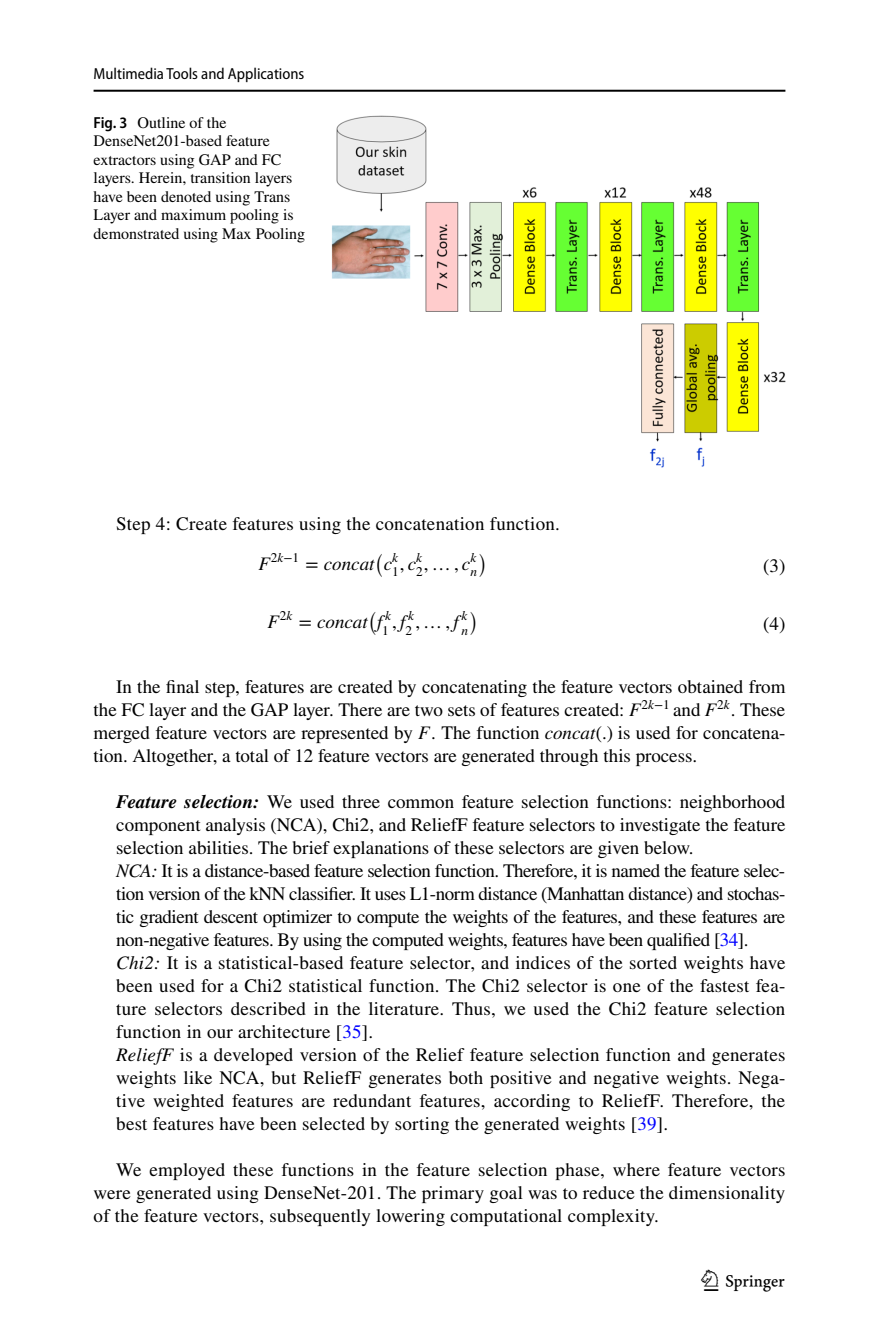
<style>
.page{position:relative;width:879px;height:1333px;background:#fff}
.page>*{position:absolute;margin:0;border:0;box-sizing:border-box;transform-origin:0 0}
.t1{font:30px "Springnew Regular 5";color:#000}
.t2{font:19px/23px "STIX";color:#000;text-align:justify}
.t3{font:19px "STIX General Italic 14";color:#000}
.t4{font:19px "STIX General Italic 15";color:#000}
.t5{font:19px "STIX General Regular 5";color:#000}
.t6{font:19px "STIX General Regular 6";color:#000}
.t7{font:19px "STIX Math Extensions Regular 3";color:#000}
.t8{font:19px "STIX Math Extensions Regular 4";color:#000}
.t9{font:16px/18.4px "STIX";color:#000}
.t10{font:semi-condensed 16px "Myriad Pro";color:#000}
.t11{font:13.4px "STIX General Regular 5";color:#000}
.t12{font:13.4px "STIX General Regular 6";color:#000}
.t13{font:13.4px "STIX General Italic 14";color:#000}
.t14{font:13.4px "STIX General Italic 15";color:#000}
.s1{font-family:"Myriad Pro";font-weight:600;font-stretch:semi-condensed}
.s2{font-family:"STIX Math Regular 5"}
.s3{font-family:"STIX General Italic 14"}
.s4{font-family:"STIX Math Regular 6"}
.s5{font-family:"STIX General Italic 15"}
.s6{font-family:"STIX General Italic 16"}
.s7{font-family:"STIX General Italic 17"}
.s8{font-family:"STIX General Italic 18"}
.s9{font-family:"STIX General Italic 19"}
.s10{font-family:"STIX Math Regular 8"}
.s11{font-family:"STIX General Regular 4"}
.s12{font-weight:700;font-style:italic}
.s13{font-style:italic}
.s14{color:#00f}
</style>
<div class="page">
<hr style="left:94px;top:90px;width:691px;height:2px;background:#000">
<img style="left:332px;top:116px;width:453px;height:351px">
<p class="t10" style="left:94px;top:65px;width:212px">Multimedia Tools and Applications</p>
<p class="t9" style="left:94px;top:114px;width:213px"><span class="s1">Fig. 3</span> Outline of the<br>DenseNet201-based feature extractors using GAP and FC layers. Herein, transition layers have been denoted using Trans<br>Layer and maximum pooling is demonstrated using Max Pooling</p>
<p class="t2" style="left:116px;top:513px;width:445px">Step 4: Create features using the concatenation function.</p>
<p class="t3" style="left:258px;top:556px;width:118px">F<sup>2</sup><sup>k</sup><sup>−</sup><sup>1</sup> <span class="s2">=</span> concat</p>
<p class="t2" style="left:763px;top:555px;width:24px">(3)</p>
<p class="t7" style="left:375px;top:537px;width:10px">(</p>
<p class="t3" style="left:384px;top:556px;width:16px">c<sup>k</sup></p>
<p class="t11" style="left:392px;top:567px;width:31px">1<sup>,</sup><sup>c</sup><sup>k</sup></p>
<p class="t5" style="left:416px;top:556px;width:62px"><sub>2</sub>,<span class="s2">…</span>,<span class="s3">c</span><sup>k</sup></p>
<p class="t7" style="left:478px;top:537px;width:10px">)</p>
<p class="t13" style="left:470px;top:567px;width:8px">n</p>
<p class="t6" style="left:405px;top:615px;width:63px"><sub>2</sub>,<span class="s4">…</span>,<span class="s5">f</span><sup>k</sup></p>
<p class="t4" style="left:267px;top:615px;width:102px">F<sup>2</sup><sup>k</sup> <span class="s4">=</span> concat</p>
<p class="t2" style="left:763px;top:613px;width:24px">(4)</p>
<p class="t8" style="left:368px;top:595px;width:10px">(</p>
<p class="t4" style="left:377px;top:615px;width:15px">f<sup>k</sup></p>
<p class="t12" style="left:382px;top:625px;width:33px">1<sup>,</sup><sup>f</sup><sup>k</sup></p>
<p class="t8" style="left:469px;top:595px;width:10px">)</p>
<p class="t14" style="left:461px;top:625px;width:8px">n</p>
<p class="t2" style="left:94px;top:676px;width:693px;text-indent:23px">In the final step, features are created by concatenating the feature vectors obtained from the FC layer and the GAP layer. There are two sets of features created: <span class="s6">F</span><sup>2</sup><sup>k</sup><sup>−</sup><sup>1</sup> and <span class="s7">F</span><sup>2</sup><sup>k</sup>. These merged feature vectors are represented by <span class="s8">F</span>. The function <span class="s9">concat</span><span class="s10">(</span><span class="s11">.</span><span class="s10">)</span> is used for concatena&shy;tion. Altogether, a total of 12 feature vectors are generated through this process.</p>
<p class="t2" style="left:116px;top:791px;width:671px;text-align:left"><span class="s12">Feature selection:</span> We used three common feature selection functions: neighborhood component analysis (NCA), Chi2, and ReliefF feature selectors to investigate the feature selection abilities. The brief explanations of these selectors are given below.<br><span class="s13">NCA:</span> It is a distance-based feature selection function. Therefore, it is named the feature selec&shy;tion version of the kNN classifier. It uses L1-norm distance (Manhattan distance) and stochas&shy;tic gradient descent optimizer to compute the weights of the features, and these features are non-negative features. By using the computed weights, features have been qualified [<span class="s14">34</span>].<br><span class="s13">Chi2:</span> It is a statistical-based feature selector, and indices of the sorted weights have been used for a Chi2 statistical function. The Chi2 selector is one of the fastest fea&shy;ture selectors described in the literature. Thus, we used the Chi2 feature selection function in our architecture [<span class="s14">35</span>].<br><span class="s13">ReliefF</span> is a developed version of the Relief feature selection function and generates weights like NCA, but ReliefF generates both positive and negative weights. Nega&shy;tive weighted features are redundant features, according to ReliefF. Therefore, the best features have been selected by sorting the generated weights [<span class="s14">39</span>].</p>
<p class="t2" style="left:94px;top:1159px;width:693px;text-indent:23px">We employed these functions in the feature selection phase, where feature vectors were generated using DenseNet-201. The primary goal was to reduce the dimensionality of the feature vectors, subsequently lowering computational complexity.</p>
<h1 class="t1" style="left:704px;top:1269px;width:83px">1 3</h1>
</div>
